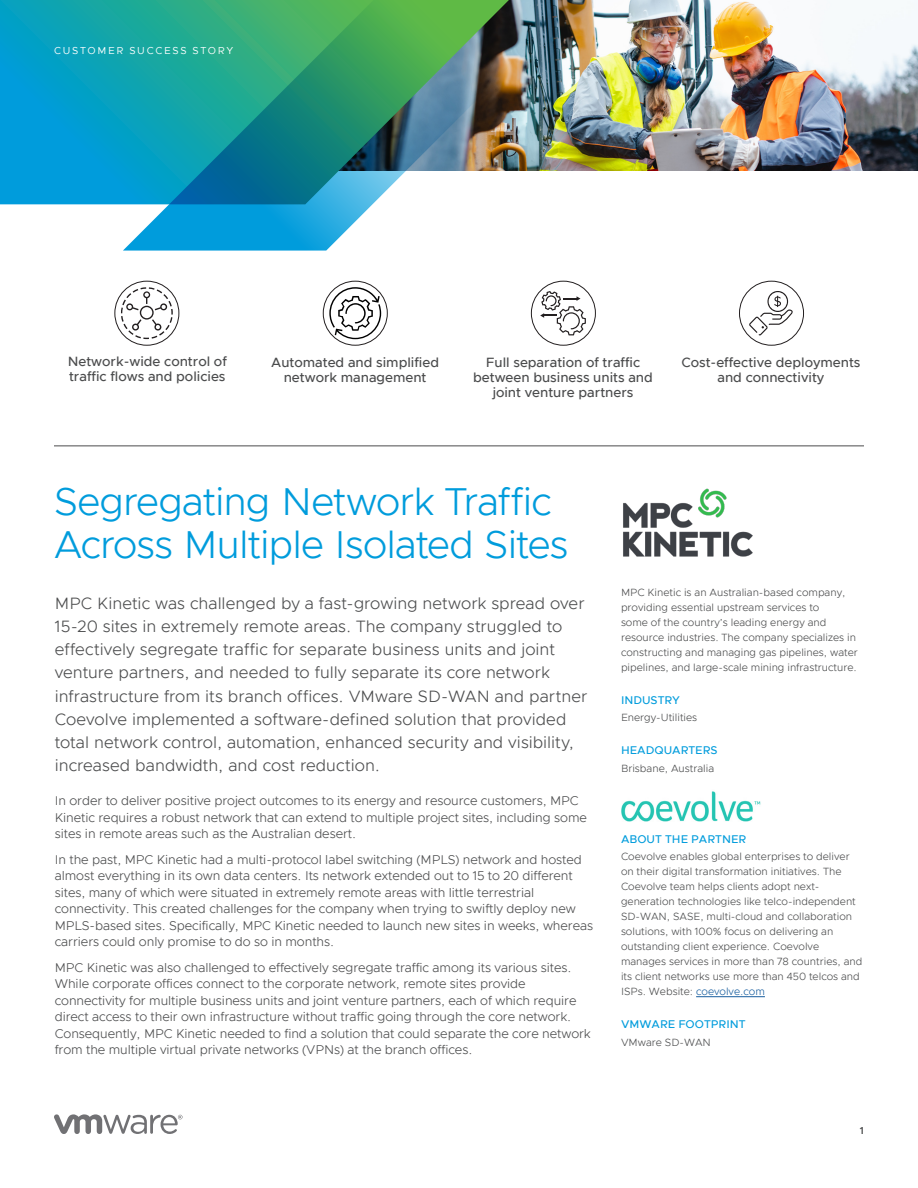
<style>
.page{position:relative;width:918px;height:1188px;background:#fff}
.page>*{position:absolute;margin:0;border:0;box-sizing:border-box;transform-origin:0 0}
._1a__MAIN_TITLE{font:300 39px/43.5px "Metropolis";letter-spacing:-.02em;color:#009cdc}
._2a__INTRO_BODY{font:300 16.5px/23.2px "Metropolis";letter-spacing:.005em;color:#4b4c4d}
.STORY_PRODUCT_LIST_D{font:500 13.5px/15px "Metropolis";color:#4b4c4d;text-align:center}
._3a__BODY_TEXT{font:300 12.75px/16.5px "Metropolis";letter-spacing:-.005em;color:#4b4c4d}
.STORY_SIDE_BAR_HEADE{font:500 11.25px "Metropolis";color:#009cdc}
.STORY_SIDE_BAR_TEXT{font:300 10.5px/15px "Metropolis";color:#4b4c4d}
.t1{font:10.2px "Metropolis";letter-spacing:.17em;color:#fff}
.t2{font:600 10.2px "Metropolis";color:#4b4c4d}
.s1{color:#175d9e}
</style>
<div class="page">
<svg style="left:54px;top:1114px;width:129px;height:20px"></svg>
<img style="left:592px;top:0;width:326px;height:171px">
<svg style="left:0;top:0;width:123px;height:204px;background:#039ecb"></svg>
<img style="left:123px;top:0;width:469px;height:251px">
<hr style="left:696px;top:996px;width:69px;height:1px;background:#175d9e">
<hr style="left:54px;top:446px;width:810px;height:1px;background:#4b4c4d">
<div style="left:114px;top:281px;width:65px;height:65px;border:1px solid #231f20;border-radius:50%"></div>
<div style="left:323px;top:281px;width:65px;height:65px;border:1px solid #231f20;border-radius:50%"></div>
<div style="left:531px;top:281px;width:65px;height:65px;border:1px solid #231f20;border-radius:50%"></div>
<div style="left:739px;top:281px;width:65px;height:65px;border:1px solid #231f20;border-radius:50%"></div>
<img style="left:623px;top:488px;width:130px;height:69px">
<img style="left:621px;top:791px;width:140px;height:31px">
<svg style="left:540px;top:291px;width:46px;height:44px"></svg>
<svg style="left:749px;top:291px;width:44px;height:44px"></svg>
<svg style="left:121px;top:287px;width:52px;height:52px"></svg>
<svg style="left:329px;top:287px;width:52px;height:52px"></svg>
<p class="t1" style="left:54px;top:44px;width:181px">CUSTOMER SUCCESS STORY</p>
<p class="STORY_PRODUCT_LIST_D" style="left:68px;top:354px;width:161px;text-align:left">Network-wide control of traffic flows and policies</p>
<p class="STORY_PRODUCT_LIST_D" style="left:681px;top:355px;width:181px">Cost-effective deployments and connectivity</p>
<p class="STORY_PRODUCT_LIST_D" style="left:271px;top:355px;width:169px">Automated and simplified network management</p>
<p class="STORY_PRODUCT_LIST_D" style="left:473px;top:355px;width:181px">Full separation of traffic between business units and joint venture partners</p>
<p class="_1a__MAIN_TITLE" style="left:54px;top:480px;width:516px">Segregating Network Traffic<br>Across Multiple Isolated Sites</p>
<p class="_2a__INTRO_BODY" style="left:55px;top:591px;width:534px">MPC Kinetic was challenged by a fast-growing network spread over 15-20 sites in extremely remote areas. The company struggled to effectively segregate traffic for separate business units and joint venture partners, and needed to fully separate its core network infrastructure from its branch offices. VMware SD-WAN and partner Coevolve implemented a software-defined solution that provided total network control, automation, enhanced security and visibility, increased bandwidth, and cost reduction.</p>
<p class="_3a__BODY_TEXT" style="left:55px;top:792px;width:534px">In order to deliver positive project outcomes to its energy and resource customers, MPC<br>Kinetic requires a robust network that can extend to multiple project sites, including some sites in remote areas such as the Australian desert.</p>
<p class="_3a__BODY_TEXT" style="left:55px;top:851px;width:540px">In the past, MPC Kinetic had a multi-protocol label switching (MPLS) network and hosted almost everything in its own data centers. Its network extended out to 15 to 20 different sites, many of which were situated in extremely remote areas with little terrestrial connectivity. This created challenges for the company when trying to swiftly deploy new MPLS-based sites. Specifically, MPC Kinetic needed to launch new sites in weeks, whereas carriers could only promise to do so in months.</p>
<p class="_3a__BODY_TEXT" style="left:55px;top:959px;width:538px">MPC Kinetic was also challenged to effectively segregate traffic among its various sites.<br>While corporate offices connect to the corporate network, remote sites provide connectivity for multiple business units and joint venture partners, each of which require direct access to their own infrastructure without traffic going through the core network.<br>Consequently, MPC Kinetic needed to find a solution that could separate the core network from the multiple virtual private networks (VPNs) at the branch offices.</p>
<p class="STORY_SIDE_BAR_TEXT" style="left:621px;top:585px;width:238px">MPC Kinetic is an Australian-based company, providing essential upstream services to<br>some of the country’s leading energy and resource industries. The company specializes in constructing and managing gas pipelines, water pipelines, and large-scale mining infrastructure.</p>
<p class="STORY_SIDE_BAR_HEADE" style="left:621px;top:693px;width:61px">INDUSTRY</p>
<p class="STORY_SIDE_BAR_TEXT" style="left:621px;top:710px;width:78px">Energy-Utilities</p>
<p class="STORY_SIDE_BAR_HEADE" style="left:621px;top:743px;width:98px">HEADQUARTERS</p>
<p class="STORY_SIDE_BAR_TEXT" style="left:621px;top:760px;width:95px">Brisbane, Australia</p>
<p class="STORY_SIDE_BAR_HEADE" style="left:621px;top:832px;width:127px">ABOUT THE PARTNER</p>
<p class="STORY_SIDE_BAR_TEXT" style="left:621px;top:849px;width:243px">Coevolve enables global enterprises to deliver on their digital transformation initiatives. The Coevolve team helps clients adopt next&shy;generation technologies like telco-independent SD-WAN, SASE, multi-cloud and collaboration solutions, with 100% focus on delivering an outstanding client experience. Coevolve manages services in more than 78 countries, and its client networks use more than 450 telcos and ISPs. Website: <span class="s1">coevolve.com</span></p>
<p class="STORY_SIDE_BAR_HEADE" style="left:621px;top:1017px;width:126px">VMWARE FOOTPRINT</p>
<p class="STORY_SIDE_BAR_TEXT" style="left:621px;top:1035px;width:91px">VMware SD-WAN</p>
<p class="t2" style="left:860px;top:1124px;width:6px">1</p>
</div>
